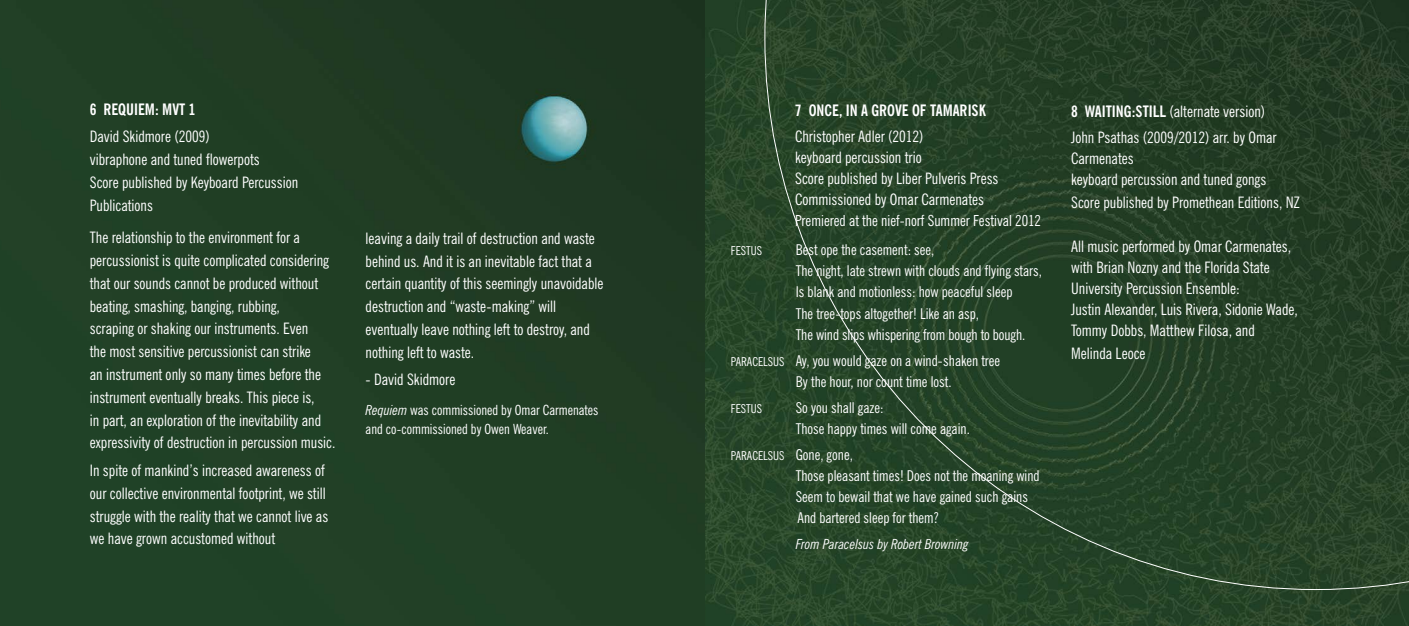
<style>
.page{position:relative;width:1409px;height:626px;background:#fff}
.page>*{position:absolute;margin:0;border:0;box-sizing:border-box;transform-origin:0 0}
.t1{font:condensed 15.75px/22.8px "News Gothic BT";color:#fff}
.t2{font:700 condensed 15.75px "News Gothic BT";color:#fff}
.t3{font:condensed 15.22px "News Gothic BT";color:#fff}
.t4{font:condensed 14.88px/21px "News Gothic BT";color:#fff}
.t5{font:condensed 14px/19.2px "News Gothic BT";color:#fff}
.t6{font:italic condensed 14px "News Gothic BT";color:#fff}
.t7{font:condensed 12.25px "News Gothic BT";color:#fff}
.s1{font-style:italic}
.s2{font-size:12.25px}
.s3{font-size:14.88px}
.s4{font-weight:700}
</style>
<div class="page">
<img style="left:0;top:0;width:1409px;height:625px">
<svg style="left:765px;top:0;width:644px;height:589px;background:#264127"></svg>
<p class="t2" style="left:90px;top:99px;width:107px">6 REQUIEM: MVT 1</p>
<p class="t1" style="left:90px;top:125px;width:210px">David Skidmore (2009)<br>vibraphone and tuned flowerpots<br>Score published by Keyboard Percussion<br>Publications</p>
<p class="t1" style="left:90px;top:226px;width:247px">The relationship to the environment for a percussionist is quite complicated considering that our sounds cannot be produced without beating, smashing, banging, rubbing,<br>scraping or shaking our instruments. Even<br>the most sensitive percussionist can strike<br>an instrument only so many times before the instrument eventually breaks. This piece is,<br>in part, an exploration of the inevitability and expressivity of destruction in percussion music.</p>
<p class="t1" style="left:90px;top:458px;width:240px">In spite of mankind’s increased awareness of our collective environmental footprint, we still struggle with the reality that we cannot live as we have grown accustomed without</p>
<p class="t1" style="left:366px;top:226px;width:239px">leaving a daily trail of destruction and waste behind us. And it is an inevitable fact that a certain quantity of this seemingly unavoidable destruction and “waste-making” will eventually leave nothing left to destroy, and nothing left to waste.</p>
<p class="t1" style="left:366px;top:368px;width:91px">- David Skidmore</p>
<p class="t5" style="left:366px;top:399px;width:234px"><span class="s1">Requiem</span> was commissioned by Omar Carmenates and co-commissioned by Owen Weaver.</p>
<p class="t2" style="left:795px;top:100px;width:192px">7 ONCE, IN A GROVE OF TAMARISK</p>
<p class="t1" style="left:795px;top:125px;width:205px;line-height:21px">Christopher Adler (2012)<br>keyboard percussion trio<br>Score published by Liber Pulveris Press<br>Commissioned by Omar Carmenates</p>
<p class="t3" style="left:795px;top:211px;width:247px">Premiered at the nief-norf Summer Festival 2012</p>
<p class="t7" style="left:731px;top:243px;width:33px">FESTUS</p>
<p class="t4" style="left:796px;top:239px;width:248px">Best ope the casement: see,<br>The night, late strewn with clouds and flying stars, Is blank and motionless: how peaceful sleep<br>The tree-tops altogether! Like an asp,<br>The wind slips whispering from bough to bough.</p>
<p class="t4" style="left:796px;top:349px;width:206px;text-indent:-65px"><span class="s2">PARACELSUS</span> Ay, you would gaze on a wind-shaken tree<br>By the hour, nor count time lost.</p>
<p class="t7" style="left:731px;top:400px;width:33px">FESTUS</p>
<p class="t4" style="left:796px;top:396px;width:176px">So you shall gaze:<br>Those happy times will come again.</p>
<p class="t7" style="left:731px;top:447px;width:123px">PARACELSUS <span class="s3">Gone, gone,</span></p>
<p class="t4" style="left:796px;top:464px;width:245px">Those pleasant times! Does not the moaning wind<br>Seem to bewail that we have gained such gains<br>And bartered sleep for them?</p>
<p class="t6" style="left:796px;top:534px;width:174px">From Paracelsus by Robert Browning</p>
<p class="t1" style="left:1071px;top:98px;width:207px;line-height:25.9px"><span class="s4">8 WAITI NG:STI LL</span> (alternate version)<br>John Psathas (2009/2012) arr. by Omar</p>
<p class="t1" style="left:1071px;top:148px;width:197px;line-height:21px">Carmenates<br>keyboard percussion and tuned gongs</p>
<p class="t1" style="left:1071px;top:190px;width:230px">Score published by Promethean Editions, NZ</p>
<p class="t1" style="left:1071px;top:235px;width:228px;line-height:21px">All music performed by Omar Carmenates, with Brian Nozny and the Florida State University Percussion Ensemble:<br>Justin Alexander, Luis Rivera, Sidonie Wade, Tommy Dobbs, Matthew Filosa, and</p>
<p class="t1" style="left:1071px;top:341px;width:76px">Melinda Leoce</p>
</div>
